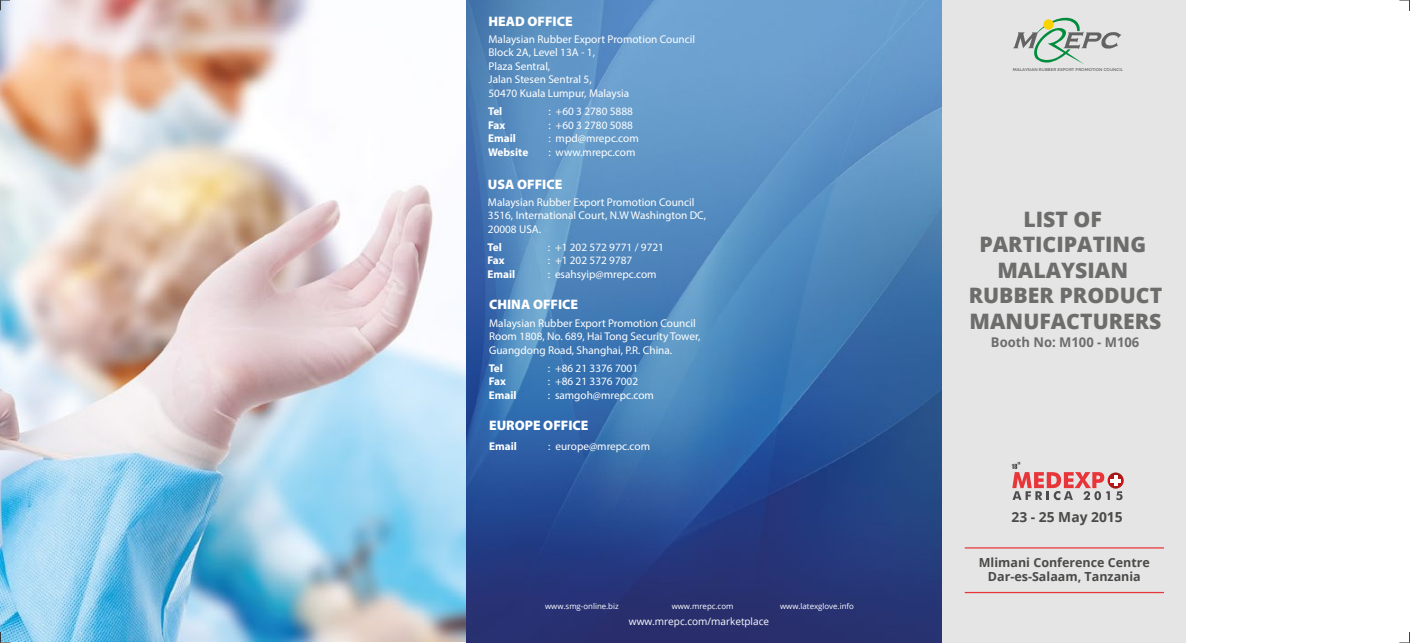
<style>
.page{position:relative;width:1410px;height:643px;background:#fff}
.page>*{position:absolute;margin:0;border:0;box-sizing:border-box;transform-origin:0 0}
.t1{font:800 21.25px/25.5px "Open Sans";color:#6d6d6c;text-align:center}
.t2{font:700 13.88px "Open Sans";color:#4a4a49}
.t3{font:900 13.75px "Myriad Pro";color:#fff}
.t4{font:700 13.38px "Open Sans";color:#6e6d6d}
.t5{font:700 12.5px/13.8px "Open Sans";color:#4a4a49;text-align:center}
.t6{font:11.25px/13.5px "Myriad Pro";color:#fff}
.t7{font:700 11.25px/13.5px "Myriad Pro";color:#fff}
.t8{font:10px "Open Sans";color:#fff}
.t9{font:7.88px "Open Sans";color:#fff}
.t10{font:4.12px "Montserrat";color:#646363}
</style>
<div class="page">
<img style="left:0;top:0;width:467px;height:641px">
<img style="left:467px;top:0;width:474px;height:642px">
<div style="left:941px;top:0;width:245px;height:642px;background:#e5e5e5"></div>
<svg style="left:932px;top:1px;width:1px;height:637px"></svg>
<svg style="left:1013px;top:17px;width:108px;height:47px"></svg>
<div style="left:1043px;top:19px;width:11px;height:11px;background:#f9d300;border-radius:50%"></div>
<svg style="left:1012px;top:461px;width:111px;height:39px"></svg>
<hr style="left:965px;top:547px;width:199px;height:1px;background:#e7353a">
<hr style="left:965px;top:591px;width:199px;height:2px;background:#e7353a">
<svg style="left:0;top:0;width:10px;height:10px"></svg>
<svg style="left:0;top:632px;width:11px;height:11px"></svg>
<svg style="left:1399px;top:632px;width:11px;height:11px"></svg>
<svg style="left:1399px;top:0;width:11px;height:11px"></svg>
<p class="t3" style="left:489px;top:13px;width:86px">HEAD OFFICE</p>
<p class="t6" style="left:489px;top:32px;width:208px">Malaysian Rubber Export Promotion Council<br>Block 2A, Level 13A - 1,<br>Plaza Sentral,<br>Jalan Stesen Sentral 5,<br>50470 Kuala Lumpur, Malaysia</p>
<p class="t7" style="left:488px;top:104px;width:42px">Tel<br>Fax<br>Email<br>Website</p>
<p class="t6" style="left:549px;top:104px;width:92px">: +60 3 2780 5888<br>: +60 3 2780 5088<br>: mpd@mrepc.com : www.mrepc.com</p>
<p class="t3" style="left:488px;top:176px;width:76px">USA OFFICE</p>
<p class="t6" style="left:488px;top:195px;width:220px">Malaysian Rubber Export Promotion Council<br>3516, International Court, N.W Washington DC,<br>20008 USA.</p>
<p class="t7" style="left:487px;top:240px;width:29px">Tel<br>Fax<br>Email</p>
<p class="t6" style="left:548px;top:240px;width:118px">: +1 202 572 9771 / 9721 : +1 202 572 9787<br>: esahsyip@mrepc.com</p>
<p class="t3" style="left:489px;top:297px;width:90px">CHINA OFFICE</p>
<p class="t6" style="left:489px;top:316px;width:213px">Malaysian Rubber Export Promotion Council<br>Room 1808, No. 689, Hai Tong Security Tower,<br>Guangdong Road, Shanghai, P.R. China.</p>
<p class="t7" style="left:489px;top:361px;width:29px">Tel<br>Fax<br>Email</p>
<p class="t6" style="left:548px;top:361px;width:108px">: +86 21 3376 7001<br>: +86 21 3376 7002<br>: samgoh@mrepc.com</p>
<p class="t3" style="left:489px;top:417px;width:101px">EUROPE OFFICE</p>
<p class="t7" style="left:489px;top:438px;width:29px">Email</p>
<p class="t6" style="left:548px;top:439px;width:103px">: europe@mrepc.com</p>
<p class="t9" style="left:545px;top:600px;width:75px">www.smg-online.biz</p>
<p class="t9" style="left:672px;top:600px;width:63px">www.mrepc.com</p>
<p class="t9" style="left:780px;top:600px;width:75px">www.latexglove.info</p>
<p class="t8" style="left:629px;top:614px;width:142px">www.mrepc.com/marketplace</p>
<p class="t10" style="left:1013px;top:67px;width:112px">MALAYSIAN RUBBER EXPORT PROMOTION COUNCIL</p>
<h1 class="t1" style="left:969px;top:205px;width:195px">LIST OF<br>PARTICIPATING<br>MALAYSIAN<br>RUBBER PRODUCT<br>MANUFACTURERS</h1>
<p class="t4" style="left:991px;top:333px;width:150px">Booth No: M100 - M106</p>
<p class="t2" style="left:1012px;top:507px;width:113px">23 - 25 May 2015</p>
<p class="t5" style="left:979px;top:555px;width:173px">Mlimani Conference Centre<br>Dar-es-Salaam, Tanzania</p>
</div>
